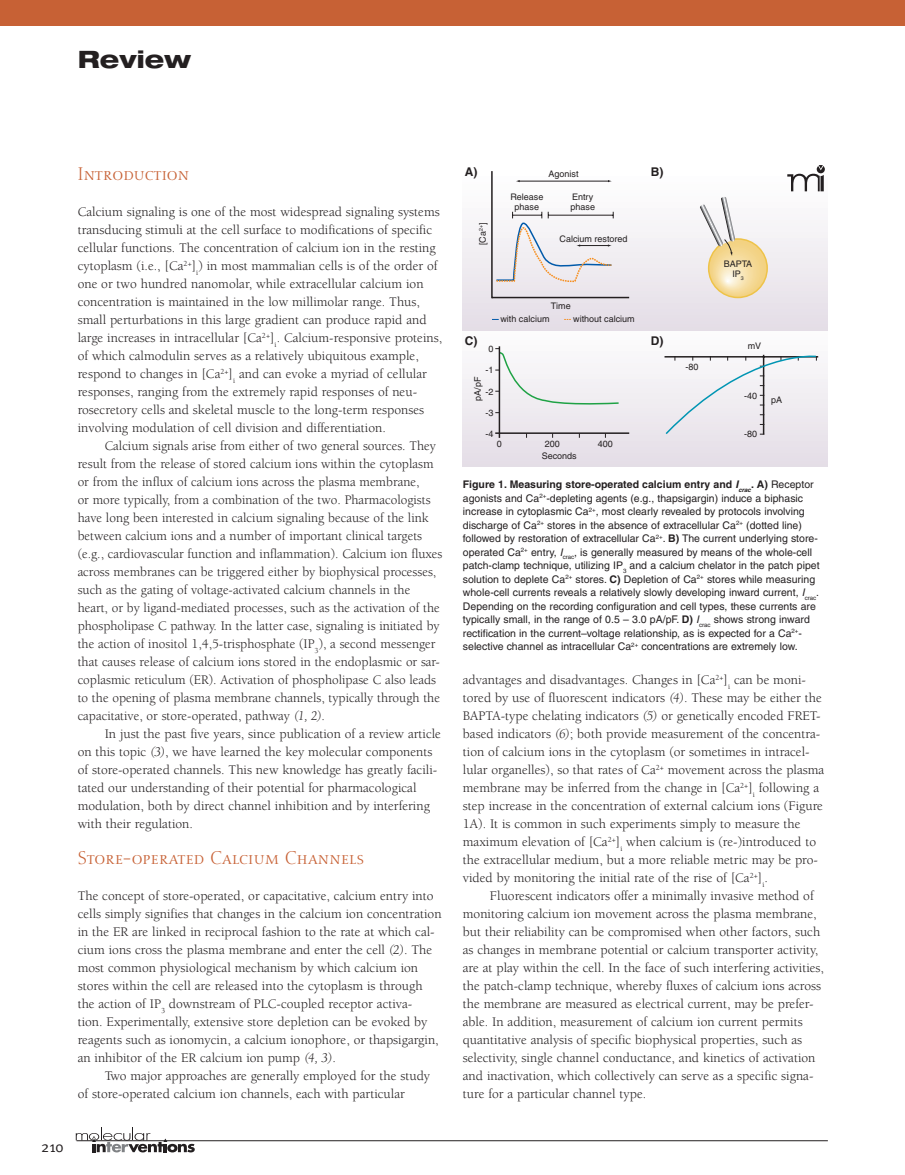
<style>
.page{position:relative;width:905px;height:1175px;background:#fff}
.page>*{position:absolute;margin:0;border:0;box-sizing:border-box;transform-origin:0 0}
.t1{font:800 expanded 24px "Helvetica Neue";color:#231f20}
.t2{font:18px "Nofret Light SC";color:#c76135}
.t3{font:15px "Meta";color:#231f20}
.t4{font:13.5px/18px "Berkeley";color:#231f20}
.t5{font:700 12px "Helvetica";color:#231f20}
.t6{font:10.5px/13.5px "Helvetica";color:#231f20}
.t7{font:9px/10.8px "Helvetica";color:#231f20;text-align:center}
.s1{font-style:italic}
.s2{font-weight:700}
.s3{font-weight:700;font-style:italic}
</style>
<div class="page">
<svg style="left:76px;top:1127px;width:119px;height:25px"></svg>
<div style="left:0;top:0;width:904px;height:25px;background:#c76135"></div>
<hr style="left:77px;top:1140px;width:750px;height:1px;background:#231f20">
<svg style="left:463px;top:330px;width:364px;height:136px"></svg>
<div style="left:463px;top:162px;width:364px;height:168px;background:linear-gradient(to bottom,#fff,#e3dde6)"></div>
<hr style="left:491px;top:171px;width:1px;height:127px;background:#231f20">
<hr style="left:492px;top:297px;width:137px;height:1px;background:#231f20">
<hr style="left:498px;top:346px;width:2px;height:92px;background:#231f20">
<svg style="left:495px;top:348px;width:125px;height:57px"></svg>
<hr style="left:495px;top:432px;width:134px;height:2px;background:#231f20">
<hr style="left:664px;top:356px;width:154px;height:1px;background:#231f20">
<hr style="left:519px;top:181px;width:89px;height:1px;background:#231f20">
<svg style="left:495px;top:212px;width:119px;height:71px"></svg>
<svg style="left:664px;top:349px;width:153px;height:87px"></svg>
<svg style="left:699px;top:197px;width:69px;height:102px"></svg>
<svg style="left:787px;top:165px;width:37px;height:26px"></svg>
<h1 class="t1" style="left:78px;top:44px;width:115px">Review</h1>
<h2 class="t2" style="left:78px;top:163px;width:113px">Introduction</h2>
<p class="t4" style="left:78px;top:203px;width:366px">Calcium signaling is one of the most widespread signaling systems transducing stimuli at the cell surface to modifications of specific cellular functions. The concentration of calcium ion in the resting cytoplasm (i.e., [Ca<sup>2+</sup>]<sub>i</sub>) in most mammalian cells is of the order of one or two hundred nanomolar, while extracellular calcium ion concentration is maintained in the low millimolar range. Thus, small perturbations in this large gradient can produce rapid and large increases in intracellular [Ca<sup>2+</sup>]<sub>i</sub>. Calcium-responsive proteins, of which calmodulin serves as a relatively ubiquitous example, respond to changes in [Ca<sup>2+</sup>]<sub>i</sub> and can evoke a myriad of cellular responses, ranging from the extremely rapid responses of neu&shy;rosecretory cells and skeletal muscle to the long-term responses involving modulation of cell division and differentiation.</p>
<p class="t4" style="left:78px;top:437px;width:366px;text-indent:27px">Calcium signals arise from either of two general sources. They result from the release of stored calcium ions within the cytoplasm or from the influx of calcium ions across the plasma membrane,<br>or more typically, from a combination of the two. Pharmacologists have long been interested in calcium signaling because of the link between calcium ions and a number of important clinical targets (e.g., cardiovascular function and inflammation). Calcium ion fluxes across membranes can be triggered either by biophysical processes, such as the gating of voltage-activated calcium channels in the heart, or by ligand-mediated processes, such as the activation of the phospholipase C pathway. In the latter case, signaling is initiated by the action of inositol 1,4,5-trisphosphate (IP<sub>3</sub>), a second messenger that causes release of calcium ions stored in the endoplasmic or sar&shy;coplasmic reticulum (ER). Activation of phospholipase C also leads to the opening of plasma membrane channels, typically through the capacitative, or store-operated, pathway <span class="s1">(1, 2)</span>.</p>
<p class="t4" style="left:78px;top:725px;width:365px;text-indent:27px">In just the past five years, since publication of a review article on this topic <span class="s1">(3)</span>, we have learned the key molecular components of store-operated channels. This new knowledge has greatly facili&shy;tated our understanding of their potential for pharmacological modulation, both by direct channel inhibition and by interfering with their regulation.</p>
<h2 class="t2" style="left:78px;top:847px;width:288px">Store-operated Calcium Channels</h2>
<p class="t4" style="left:78px;top:887px;width:365px">The concept of store-operated, or capacitative, calcium entry into cells simply signifies that changes in the calcium ion concentration in the ER are linked in reciprocal fashion to the rate at which cal&shy;cium ions cross the plasma membrane and enter the cell <span class="s1">(2)</span>. The most common physiological mechanism by which calcium ion stores within the cell are released into the cytoplasm is through the action of IP<sub>3</sub> downstream of PLC-coupled receptor activa-<br>tion. Experimentally, extensive store depletion can be evoked by reagents such as ionomycin, a calcium ionophore, or thapsigargin, an inhibitor of the ER calcium ion pump <span class="s1">(4, 3)</span>.</p>
<p class="t4" style="left:78px;top:1067px;width:354px;text-indent:27px">Two major approaches are generally employed for the study of store-operated calcium ion channels, each with particular</p>
<p class="t3" style="left:41px;top:1137px;width:24px">210</p>
<p class="t5" style="left:465px;top:164px;width:14px">A)</p>
<p class="t7" style="left:477px;top:245px;width:24px;rotate:-90deg">[Ca<sup>2+</sup>]</p>
<p class="t7" style="left:548px;top:168px;width:32px">Agonist</p>
<p class="t7" style="left:510px;top:191px;width:35px">Release phase</p>
<p class="t7" style="left:570px;top:191px;width:26px;text-align:left">Entry phase</p>
<p class="t7" style="left:559px;top:233px;width:70px">Calcium restored</p>
<p class="t5" style="left:651px;top:164px;width:14px">B)</p>
<p class="t7" style="left:550px;top:301px;width:21px">Time</p>
<p class="t7" style="left:500px;top:313px;width:51px">with calcium</p>
<p class="t7" style="left:573px;top:313px;width:63px">without calcium</p>
<p class="t5" style="left:465px;top:334px;width:14px">C)</p>
<p class="t5" style="left:651px;top:334px;width:14px">D)</p>
<p class="t7" style="left:488px;top:343px;width:7px">0</p>
<p class="t7" style="left:485px;top:365px;width:10px">-1</p>
<p class="t7" style="left:485px;top:386px;width:10px">-2</p>
<p class="t7" style="left:485px;top:407px;width:10px">-3</p>
<p class="t7" style="left:485px;top:428px;width:10px">-4</p>
<p class="t7" style="left:472px;top:400px;width:26px;rotate:-90deg">pA/pF</p>
<p class="t7" style="left:497px;top:438px;width:7px">0</p>
<p class="t7" style="left:544px;top:438px;width:17px">200</p>
<p class="t7" style="left:597px;top:438px;width:17px">400</p>
<p class="t7" style="left:541px;top:450px;width:37px">Seconds</p>
<p class="t7" style="left:685px;top:361px;width:15px">-80</p>
<p class="t7" style="left:723px;top:258px;width:30px">BAPTA<br>IP<sub>3</sub></p>
<p class="t7" style="left:747px;top:340px;width:15px">mV</p>
<p class="t7" style="left:744px;top:390px;width:15px">-40</p>
<p class="t7" style="left:744px;top:429px;width:15px">-80</p>
<p class="t7" style="left:771px;top:394px;width:13px">pA</p>
<p class="t6" style="left:463px;top:478px;width:358px"><span class="s2">Figure 1. Measuring store-operated calcium entry and</span> <span class="s3">I</span><sub>crac</sub><span class="s2">. A)</span> Receptor agonists and Ca<sup>2+</sup>-depleting agents (e.g., thapsigargin) induce a biphasic increase in cytoplasmic Ca<sup>2+</sup>, most clearly revealed by protocols involving discharge of Ca<sup>2+</sup> stores in the absence of extracellular Ca<sup>2+</sup> (dotted line) followed by restoration of extracellular Ca<sup>2+</sup>. <span class="s2">B)</span> The current underlying store&shy;operated Ca<sup>2+</sup> entry, <span class="s1">I</span><sub>crac</sub>, is generally measured by means of the whole-cell patch-clamp technique, utilizing IP<sub>3</sub> and a calcium chelator in the patch pipet solution to deplete Ca<sup>2+</sup> stores. <span class="s2">C)</span> Depletion of Ca<sup>2+</sup> stores while measuring whole-cell currents reveals a relatively slowly developing inward current, <span class="s1">I</span><sub>crac</sub>.<br>Depending on the recording configuration and cell types, these currents are typically small, in the range of 0.5 – 3.0 pA/pF. <span class="s2">D)</span> <span class="s1">I</span><sub>crac</sub> shows strong inward rectification in the current–voltage relationship, as is expected for a Ca<sup>2+</sup>- selective channel as intracellular Ca<sup>2+</sup> concentrations are extremely low.</p>
<p class="t4" style="left:463px;top:671px;width:363px">advantages and disadvantages. Changes in [Ca<sup>2+</sup>]<sub>i</sub> can be moni&shy;tored by use of fluorescent indicators <span class="s1">(4)</span>. These may be either the BAPTA-type chelating indicators <span class="s1">(5)</span> or genetically encoded FRET&shy;based indicators <span class="s1">(6)</span>; both provide measurement of the concentra&shy;tion of calcium ions in the cytoplasm (or sometimes in intracel&shy;lular organelles), so that rates of Ca<sup>2+</sup> movement across the plasma membrane may be inferred from the change in [Ca<sup>2+</sup>]<sub>i</sub> following a step increase in the concentration of external calcium ions (Figure 1A). It is common in such experiments simply to measure the maximum elevation of [Ca<sup>2+</sup>]<sub>i</sub> when calcium is (re-)introduced to the extracellular medium, but a more reliable metric may be pro&shy;vided by monitoring the initial rate of the rise of [Ca<sup>2+</sup>]<sub>i</sub>.</p>
<p class="t4" style="left:463px;top:887px;width:362px;text-indent:27px">Fluorescent indicators offer a minimally invasive method of monitoring calcium ion movement across the plasma membrane, but their reliability can be compromised when other factors, such as changes in membrane potential or calcium transporter activity, are at play within the cell. In the face of such interfering activities, the patch-clamp technique, whereby fluxes of calcium ions across the membrane are measured as electrical current, may be prefer&shy;able. In addition, measurement of calcium ion current permits quantitative analysis of specific biophysical properties, such as selectivity, single channel conductance, and kinetics of activation and inactivation, which collectively can serve as a specific signa&shy;ture for a particular channel type.</p>
</div>
